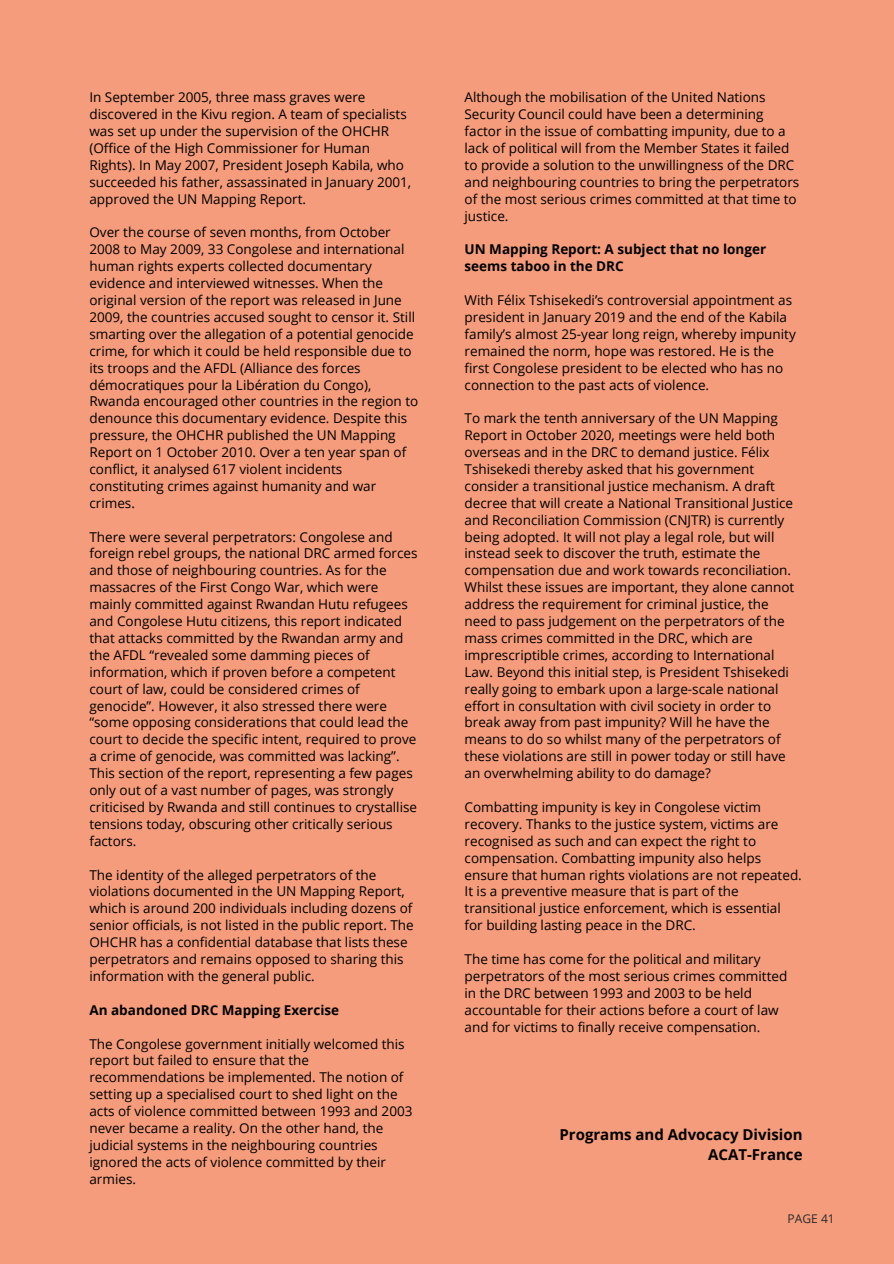
<style>
.page{position:relative;width:894px;height:1264px;background:#fff}
.page>*{position:absolute;margin:0;border:0;box-sizing:border-box;transform-origin:0 0}
.t1{font:700 15px/20.2px "Open Sans";color:#000;text-align:right}
.t2{font:13.5px/17px "Open Sans";color:#000}
.t3{font:700 13.5px/17px "Open Sans";color:#000}
.t4{font:12px "Open Sans";color:#2a2a2a}
</style>
<div class="page">
<div style="left:0;top:0;width:893px;height:1263px;background:#f49c7b"></div>
<p class="t2" style="left:89px;top:88px;width:323px">In September 2005, three mass graves were discovered in the Kivu region. A team of specialists was set up under the supervision of the OHCHR (Office of the High Commissioner for Human Rights). In May 2007, President Joseph Kabila, who succeeded his father, assassinated in January 2001, approved the UN Mapping Report.</p>
<p class="t2" style="left:89px;top:224px;width:330px">Over the course of seven months, from October 2008 to May 2009, 33 Congolese and international human rights experts collected documentary evidence and interviewed witnesses. When the original version of the report was released in June 2009, the countries accused sought to censor it. Still smarting over the allegation of a potential genocide crime, for which it could be held responsible due to its troops and the AFDL (Alliance des forces démocratiques pour la Libération du Congo), Rwanda encouraged other countries in the region to denounce this documentary evidence. Despite this pressure, the OHCHR published the UN Mapping Report on 1 October 2010. Over a ten year span of conflict, it analysed 617 violent incidents constituting crimes against humanity and war crimes.</p>
<p class="t2" style="left:89px;top:528px;width:329px">There were several perpetrators: Congolese and foreign rebel groups, the national DRC armed forces and those of neighbouring countries. As for the massacres of the First Congo War, which were mainly committed against Rwandan Hutu refugees and Congolese Hutu citizens, this report indicated that attacks committed by the Rwandan army and the AFDL “revealed some damming pieces of information, which if proven before a competent court of law, could be considered crimes of genocide”. However, it also stressed there were “some opposing considerations that could lead the court to decide the specific intent, required to prove a crime of genocide, was committed was lacking”.<br>This section of the report, representing a few pages only out of a vast number of pages, was strongly criticised by Rwanda and still continues to crystallise tensions today, obscuring other critically serious factors.</p>
<p class="t2" style="left:89px;top:865px;width:326px">The identity of the alleged perpetrators of the violations documented in the UN Mapping Report, which is around 200 individuals including dozens of senior officials, is not listed in the public report. The OHCHR has a confidential database that lists these perpetrators and remains opposed to sharing this information with the general public.</p>
<p class="t3" style="left:89px;top:1001px;width:251px">An abandoned DRC Mapping Exercise</p>
<p class="t2" style="left:89px;top:1034px;width:324px">The Congolese government initially welcomed this report but failed to ensure that the recommendations be implemented. The notion of setting up a specialised court to shed light on the acts of violence committed between 1993 and 2003 never became a reality. On the other hand, the judicial systems in the neighbouring countries ignored the acts of violence committed by their armies.</p>
<p class="t2" style="left:464px;top:88px;width:336px">Although the mobilisation of the United Nations Security Council could have been a determining factor in the issue of combatting impunity, due to a lack of political will from the Member States it failed to provide a solution to the unwillingness of the DRC and neighbouring countries to bring the perpetrators of the most serious crimes committed at that time to justice.</p>
<p class="t3" style="left:464px;top:240px;width:303px">UN Mapping Report: A subject that no longer seems taboo in the DRC</p>
<p class="t2" style="left:464px;top:291px;width:333px">With Félix Tshisekedi’s controversial appointment as president in January 2019 and the end of the Kabila family’s almost 25-year long reign, whereby impunity remained the norm, hope was restored. He is the first Congolese president to be elected who has no connection to the past acts of violence.</p>
<p class="t2" style="left:464px;top:409px;width:331px">To mark the tenth anniversary of the UN Mapping Report in October 2020, meetings were held both overseas and in the DRC to demand justice. Félix Tshisekedi thereby asked that his government consider a transitional justice mechanism. A draft decree that will create a National Transitional Justice and Reconciliation Commission (CNJTR) is currently being adopted. It will not play a legal role, but will instead seek to discover the truth, estimate the compensation due and work towards reconciliation.<br>Whilst these issues are important, they alone cannot address the requirement for criminal justice, the need to pass judgement on the perpetrators of the mass crimes committed in the DRC, which are imprescriptible crimes, according to International Law. Beyond this initial step, is President Tshisekedi really going to embark upon a large-scale national effort in consultation with civil society in order to break away from past impunity? Will he have the means to do so whilst many of the perpetrators of these violations are still in power today or still have an overwhelming ability to do damage?</p>
<p class="t2" style="left:464px;top:798px;width:339px">Combatting impunity is key in Congolese victim recovery. Thanks to the justice system, victims are recognised as such and can expect the right to compensation. Combatting impunity also helps ensure that human rights violations are not repeated.<br>It is a preventive measure that is part of the transitional justice enforcement, which is essential for building lasting peace in the DRC.</p>
<p class="t2" style="left:464px;top:950px;width:324px">The time has come for the political and military perpetrators of the most serious crimes committed in the DRC between 1993 and 2003 to be held accountable for their actions before a court of law and for victims to finally receive compensation.</p>
<p class="t1" style="left:559px;top:1123px;width:244px">Programs and Advocacy Division<br>ACAT-France</p>
<p class="t4" style="left:787px;top:1210px;width:49px">PAGE 41</p>
</div>
